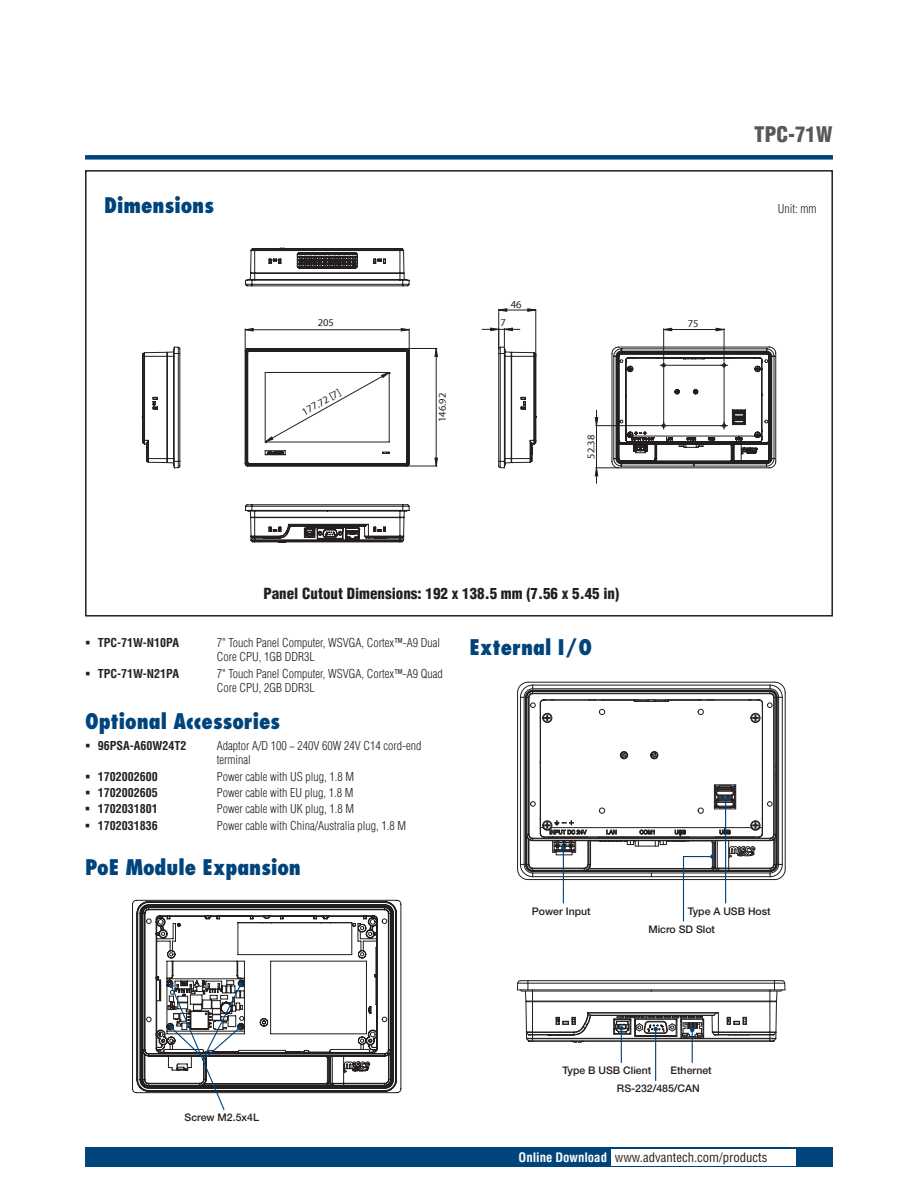
<style>
.page{position:relative;width:918px;height:1188px;background:#fff}
.page>*{position:absolute;margin:0;border:0;box-sizing:border-box;transform-origin:0 0}
.t1{font:800 condensed 21px "Futura";color:#00447b}
.t2{font:900 condensed 21px "Helvetica";color:#57585a}
.t3{font:900 condensed 15px "Helvetica";color:#231f20}
.t4{font:condensed 12.75px "Helvetica";color:#231f20}
.t5{font:300 condensed 12px/14.2px "Helvetica";color:#231f20}
.t6{font:700 condensed 12px "Helvetica";color:#231f20}
.t7{font:500 10.5px/18px "Helvetica Neue";color:#231f20}
.t8{font:10.5px "Myriad";color:#231f20}
.s1{font-weight:700;color:#fff}
</style>
<div class="page">
<div style="left:85px;top:1147px;width:748px;height:20px;background:#00447b"></div>
<div style="left:611px;top:1149px;width:184px;height:16px;background:#fff"></div>
<div style="left:85px;top:155px;width:748px;height:5px;background:#00447b"></div>
<div style="left:85px;top:170px;width:748px;height:447px;border:2px solid #231f20"></div>
<hr style="left:663px;top:329px;width:1px;height:32px;background:#231f20">
<hr style="left:724px;top:329px;width:1px;height:32px;background:#231f20">
<svg style="left:663px;top:327px;width:62px;height:5px"></svg>
<svg style="left:594px;top:346px;width:183px;height:137px"></svg>
<svg style="left:245px;top:247px;width:165px;height:40px"></svg>
<svg style="left:141px;top:346px;width:40px;height:123px"></svg>
<svg style="left:245px;top:504px;width:165px;height:39px"></svg>
<hr style="left:499px;top:310px;width:37px;height:1px;background:#231f20">
<hr style="left:535px;top:309px;width:1px;height:47px;background:#231f20">
<hr style="left:498px;top:309px;width:1px;height:39px;background:#231f20">
<svg style="left:527px;top:308px;width:10px;height:4px"></svg>
<svg style="left:498px;top:308px;width:10px;height:4px"></svg>
<svg style="left:482px;top:327px;width:55px;height:142px"></svg>
<svg style="left:244px;top:328px;width:194px;height:139px"></svg>
<hr style="left:551px;top:827px;width:200px;height:1px;background:#231f20">
<hr style="left:544px;top:700px;width:90px;height:1px;background:#231f20">
<hr style="left:669px;top:700px;width:90px;height:1px;background:#231f20">
<svg style="left:698px;top:709px;width:6px;height:6px"></svg>
<svg style="left:599px;top:709px;width:6px;height:6px"></svg>
<div style="left:542px;top:713px;width:10px;height:10px;border:1px solid #231f20;border-radius:50%"></div>
<div style="left:750px;top:713px;width:10px;height:10px;border:1px solid #231f20;border-radius:50%"></div>
<div style="left:620px;top:751px;width:8px;height:8px;border:1px solid #231f20;border-radius:50%"></div>
<div style="left:650px;top:751px;width:8px;height:8px;border:1px solid #231f20;border-radius:50%"></div>
<hr style="left:773px;top:697px;width:1px;height:138px;background:#231f20">
<hr style="left:774px;top:697px;width:1px;height:138px;background:#231f20">
<hr style="left:529px;top:697px;width:1px;height:138px;background:#231f20">
<hr style="left:543px;top:699px;width:216px;height:1px;background:#231f20">
<hr style="left:540px;top:703px;width:1px;height:130px;background:#231f20">
<hr style="left:544px;top:837px;width:215px;height:1px;background:#231f20">
<hr style="left:762px;top:703px;width:1px;height:130px;background:#231f20">
<svg style="left:530px;top:801px;width:6px;height:6px"></svg>
<hr style="left:528px;top:697px;width:1px;height:138px;background:#231f20">
<hr style="left:533px;top:838px;width:237px;height:1px;background:#231f20">
<hr style="left:533px;top:693px;width:237px;height:1px;background:#231f20">
<hr style="left:527px;top:697px;width:1px;height:138px;background:#231f20">
<hr style="left:533px;top:840px;width:237px;height:1px;background:#231f20">
<hr style="left:533px;top:691px;width:237px;height:1px;background:#231f20">
<hr style="left:591px;top:841px;width:36px;height:1px;background:#231f20">
<svg style="left:752px;top:715px;width:10px;height:6px"></svg>
<svg style="left:542px;top:715px;width:9px;height:6px"></svg>
<svg style="left:698px;top:699px;width:16px;height:2px"></svg>
<hr style="left:589px;top:868px;width:123px;height:1px;background:#231f20">
<hr style="left:589px;top:869px;width:123px;height:1px;background:#231f20">
<hr style="left:585px;top:870px;width:129px;height:1px;background:#231f20">
<svg style="left:588px;top:699px;width:82px;height:3px"></svg>
<hr style="left:777px;top:697px;width:1px;height:167px;background:#231f20">
<hr style="left:776px;top:697px;width:1px;height:167px;background:#231f20">
<hr style="left:526px;top:697px;width:1px;height:167px;background:#231f20">
<hr style="left:533px;top:690px;width:237px;height:1px;background:#231f20">
<hr style="left:533px;top:871px;width:237px;height:1px;background:#231f20">
<hr style="left:525px;top:697px;width:1px;height:167px;background:#231f20">
<hr style="left:517px;top:693px;width:1px;height:176px;background:#231f20">
<hr style="left:528px;top:682px;width:247px;height:1px;background:#231f20">
<hr style="left:528px;top:879px;width:247px;height:1px;background:#231f20">
<hr style="left:533px;top:685px;width:237px;height:1px;background:#231f20">
<hr style="left:520px;top:697px;width:1px;height:167px;background:#231f20">
<hr style="left:533px;top:876px;width:237px;height:1px;background:#231f20">
<hr style="left:782px;top:697px;width:1px;height:167px;background:#231f20">
<hr style="left:785px;top:693px;width:1px;height:176px;background:#231f20">
<hr style="left:778px;top:697px;width:1px;height:167px;background:#231f20">
<hr style="left:524px;top:697px;width:1px;height:167px;background:#231f20">
<hr style="left:533px;top:688px;width:237px;height:1px;background:#231f20">
<hr style="left:533px;top:873px;width:237px;height:1px;background:#231f20">
<svg style="left:727px;top:681px;width:59px;height:27px"></svg>
<svg style="left:517px;top:681px;width:59px;height:27px"></svg>
<hr style="left:651px;top:991px;width:119px;height:1px;background:#231f20">
<hr style="left:533px;top:991px;width:118px;height:1px;background:#231f20">
<hr style="left:588px;top:1012px;width:130px;height:1px;background:#231f20">
<hr style="left:588px;top:1013px;width:129px;height:1px;background:#231f20">
<hr style="left:533px;top:1032px;width:41px;height:1px;background:#231f20">
<hr style="left:718px;top:1032px;width:52px;height:1px;background:#231f20">
<hr style="left:533px;top:1034px;width:41px;height:1px;background:#231f20">
<hr style="left:718px;top:1034px;width:52px;height:1px;background:#231f20">
<hr style="left:590px;top:1015px;width:123px;height:1px;background:#231f20">
<hr style="left:533px;top:1035px;width:41px;height:1px;background:#231f20">
<svg style="left:711px;top:1012px;width:8px;height:24px"></svg>
<hr style="left:718px;top:1035px;width:52px;height:1px;background:#231f20">
<hr style="left:533px;top:1038px;width:237px;height:1px;background:#231f20">
<hr style="left:533px;top:1041px;width:237px;height:1px;background:#231f20">
<hr style="left:528px;top:983px;width:247px;height:1px;background:#231f20">
<hr style="left:528px;top:990px;width:247px;height:1px;background:#231f20">
<hr style="left:528px;top:980px;width:247px;height:1px;background:#231f20">
<hr style="left:533px;top:1001px;width:237px;height:1px;background:#231f20">
<svg style="left:547px;top:1012px;width:44px;height:31px"></svg>
<svg style="left:727px;top:1017px;width:20px;height:8px"></svg>
<svg style="left:517px;top:980px;width:16px;height:62px"></svg>
<svg style="left:770px;top:980px;width:15px;height:62px"></svg>
<hr style="left:563px;top:848px;width:1px;height:55px;background:#00447b">
<svg style="left:517px;top:818px;width:74px;height:62px"></svg>
<svg style="left:598px;top:752px;width:188px;height:170px"></svg>
<hr style="left:621px;top:1028px;width:1px;height:35px;background:#00447b">
<hr style="left:655px;top:1029px;width:1px;height:52px;background:#00447b">
<hr style="left:692px;top:1030px;width:1px;height:33px;background:#00447b">
<svg style="left:613px;top:1016px;width:91px;height:23px"></svg>
<svg style="left:132px;top:899px;width:270px;height:195px"></svg>
<svg style="left:169px;top:983px;width:74px;height:127px"></svg>
<h1 class="t2" style="left:754px;top:121px;width:80px">TPC-71W</h1>
<h1 class="t1" style="left:104px;top:192px;width:111px">Dimensions</h1>
<p class="t5" style="left:778px;top:201px;width:40px">Unit: mm</p>
<p class="t8" style="left:318px;top:318px;width:18px">205</p>
<p class="t8" style="left:300px;top:408px;width:44px;rotate:-29deg">177.72 [7]</p>
<p class="t8" style="left:437px;top:422px;width:31px;rotate:-90deg">146.92</p>
<p class="t8" style="left:511px;top:299px;width:12px">46</p>
<p class="t8" style="left:500px;top:318px;width:7px">7</p>
<p class="t8" style="left:586px;top:459px;width:25px;rotate:-90deg">52.38</p>
<p class="t3" style="left:263px;top:584px;width:357px">Panel Cutout Dimensions: 192 x 138.5 mm (7.56 x 5.45 in)</p>
<p class="t6" style="left:98px;top:635px;width:83px">TPC-71W-N10PA</p>
<p class="t5" style="left:217px;top:636px;width:225px">7" Touch Panel Computer, WSVGA, Cortex™-A9 Dual<br>Core CPU, 1GB DDR3L</p>
<p class="t6" style="left:98px;top:666px;width:83px">TPC-71W-N21PA</p>
<p class="t5" style="left:217px;top:666px;width:227px">7" Touch Panel Computer, WSVGA, Cortex™-A9 Quad<br>Core CPU, 2GB DDR3L</p>
<h1 class="t1" style="left:85px;top:708px;width:197px">Optional Accessories</h1>
<p class="t6" style="left:98px;top:738px;width:90px">96PSA-A60W24T2</p>
<p class="t5" style="left:217px;top:738px;width:206px">Adaptor A/D 100 ~ 240V 60W 24V C14 cord-end terminal</p>
<p class="t6" style="left:98px;top:769px;width:61px">1702002600</p>
<p class="t5" style="left:217px;top:769px;width:139px">Power cable with US plug, 1.8 M</p>
<p class="t6" style="left:98px;top:785px;width:61px">1702002605</p>
<p class="t5" style="left:217px;top:785px;width:138px">Power cable with EU plug, 1.8 M</p>
<p class="t6" style="left:98px;top:802px;width:61px">1702031801</p>
<p class="t5" style="left:217px;top:802px;width:139px">Power cable with UK plug, 1.8 M</p>
<p class="t6" style="left:98px;top:818px;width:61px">1702031836</p>
<p class="t5" style="left:217px;top:818px;width:191px">Power cable with China/Australia plug, 1.8 M</p>
<h1 class="t1" style="left:85px;top:854px;width:218px">PoE Module Expansion</h1>
<h1 class="t1" style="left:470px;top:634px;width:124px">External I/O</h1>
<p class="t8" style="left:688px;top:318px;width:12px">75</p>
<p class="t7" style="left:532px;top:902px;width:60px">Power Input</p>
<p class="t7" style="left:648px;top:902px;width:124px;text-indent:39px">Type A USB Host<br>Micro SD Slot</p>
<p class="t7" style="left:185px;top:1109px;width:76px">Screw M2.5x4L</p>
<p class="t7" style="left:617px;top:1061px;width:84px;text-indent:-54px">Type B USB Client<br>RS-232/485/CAN</p>
<p class="t7" style="left:671px;top:1061px;width:43px">Ethernet</p>
<p class="t4" style="left:519px;top:1150px;width:250px"><span class="s1">Online Download</span> www.advantech.com/products</p>
</div>
